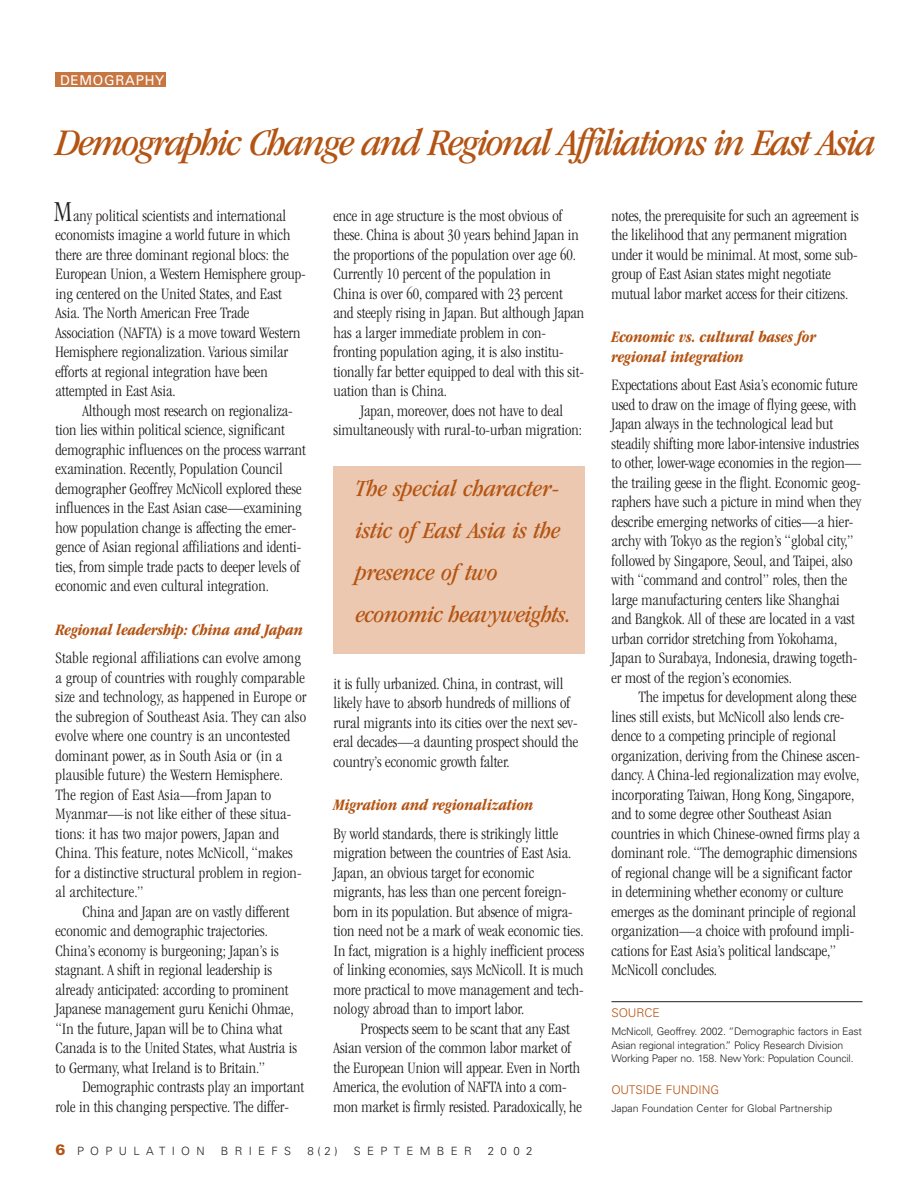
<style>
.page{position:relative;width:918px;height:1188px;background:#fff}
.page>*{position:absolute;margin:0;border:0;box-sizing:border-box;transform-origin:0 0}
.t1{font:39px "ITC Garamond MM It 405 440";letter-spacing:-.045em;color:#b45413;scale:1.06 1}
.t2{font:30px "ITC Garamond MM 300 400";color:#231f20}
.t3{font:24px/41.8px "ITC Garamond MM It 405 400";color:#b45413;scale:1.1 1}
.t4{font:16.5px/19.5px "ITC Garamond MM 300 400";color:#231f20}
.t5{font:16.5px/19.5px "ITC Garamond MM It 595 400";color:#b45413}
.t6{font:13.5px "Univers";letter-spacing:.055em;color:#fff}
.t7{font:300 12px "Univers";color:#b45413}
.t8{font:300 11.4px "Univers";letter-spacing:.555em;color:#231f20}
.t9{font:300 10.5px/13.5px "Univers";letter-spacing:-.015em;color:#231f20}
.s1{font-weight:900;font-size:15px;color:#b45413}
</style>
<div class="page">
<hr style="left:612px;top:1001px;width:250px;height:1px;background:#231f20">
<div style="left:333px;top:466px;width:252px;height:188px;background:#ebc8af"></div>
<div style="left:56px;top:72px;width:110px;height:15px;background:#c77641"></div>
<p class="t6" style="left:60px;top:75px;width:106px">DEMOGRAPHY</p>
<h1 class="t1" style="left:56px;top:128px;width:775px">Demographic Change and Regional Affiliations in East Asia</h1>
<h2 class="t2" style="left:54px;top:199px;width:20px">M</h2>
<p class="t4" style="left:612px;top:207px;width:249px">notes, the prerequisite for such an agreement is the likelihood that any permanent migration under it would be minimal. At most, some sub&shy;group of East Asian states might negotiate mutual labor market access for their citizens.</p>
<p class="t5" style="left:612px;top:328px;width:206px">Economic vs. cultural bases for regional integration</p>
<p class="t4" style="left:612px;top:376px;width:251px">Expectations about East Asia’s economic future used to draw on the image of flying geese, with Japan always in the technological lead but steadily shifting more labor-intensive industries to other, lower-wage economies in the region— the trailing geese in the flight. Economic geog&shy;raphers have such a picture in mind when they describe emerging networks of cities—a hier&shy;archy with Tokyo as the region’s “global city,” followed by Singapore, Seoul, and Taipei, also with “command and control” roles, then the large manufacturing centers like Shanghai and Bangkok. All of these are located in a vast urban corridor stretching from Yokohama, Japan to Surabaya, Indonesia, drawing togeth&shy;er most of the region’s economies.</p>
<p class="t4" style="left:612px;top:688px;width:250px;text-indent:27px">The impetus for development along these lines still exists, but McNicoll also lends cre&shy;dence to a competing principle of regional organization, deriving from the Chinese ascen&shy;dancy. A China-led regionalization may evolve, incorporating Taiwan, Hong Kong, Singapore, and to some degree other Southeast Asian countries in which Chinese-owned firms play a dominant role. “The demographic dimensions of regional change will be a significant factor in determining whether economy or culture emerges as the dominant principle of regional organization—a choice with profound impli&shy;cations for East Asia’s political landscape,” McNicoll concludes.</p>
<p class="t7" style="left:612px;top:1008px;width:50px">SOURCE</p>
<p class="t9" style="left:612px;top:1026px;width:252px">McNicoll, Geoffrey. 2002. “Demographic factors in East<br>Asian regional integration.” Policy Research Division<br>Working Paper no. 158. New York: Population Council.</p>
<p class="t7" style="left:612px;top:1085px;width:109px">OUTSIDE FUNDING</p>
<p class="t9" style="left:612px;top:1102px;width:222px">Japan Foundation Center for Global Partnership</p>
<p class="t4" style="left:334px;top:207px;width:252px">ence in age structure is the most obvious of these. China is about 30 years behind Japan in the proportions of the population over age 60.<br>Currently 10 percent of the population in China is over 60, compared with 23 percent and steeply rising in Japan. But although Japan has a larger immediate problem in con&shy;fronting population aging, it is also institu&shy;tionally far better equipped to deal with this sit&shy;uation than is China.</p>
<p class="t4" style="left:334px;top:402px;width:250px;text-align:center">Japan, moreover, does not have to deal simultaneously with rural-to-urban migration:</p>
<p class="t4" style="left:56px;top:207px;width:252px;text-indent:18px">any political scientists and international economists imagine a world future in which there are three dominant regional blocs: the European Union, a Western Hemisphere group&shy;ing centered on the United States, and East Asia. The North American Free Trade Association (NAFTA) is a move toward Western Hemisphere regionalization. Various similar efforts at regional integration have been attempted in East Asia.</p>
<p class="t4" style="left:56px;top:402px;width:252px;text-indent:27px">Although most research on regionaliza&shy;tion lies within political science, significant demographic influences on the process warrant examination. Recently, Population Council demographer Geoffrey McNicoll explored these influences in the East Asian case—examining how population change is affecting the emer&shy;gence of Asian regional affiliations and identi&shy;ties, from simple trade pacts to deeper levels of economic and even cultural integration.</p>
<p class="t5" style="left:56px;top:621px;width:249px">Regional leadership: China and Japan</p>
<p class="t4" style="left:56px;top:649px;width:252px">Stable regional affiliations can evolve among a group of countries with roughly comparable size and technology, as happened in Europe or the subregion of Southeast Asia. They can also evolve where one country is an uncontested dominant power, as in South Asia or (in a plausible future) the Western Hemisphere.<br>The region of East Asia—from Japan to Myanmar—is not like either of these situa&shy;tions: it has two major powers, Japan and China. This feature, notes McNicoll, “makes for a distinctive structural problem in region&shy;al architecture.”</p>
<p class="t4" style="left:56px;top:903px;width:243px;text-indent:27px">China and Japan are on vastly different economic and demographic trajectories.<br>China’s economy is burgeoning; Japan’s is stagnant. A shift in regional leadership is already anticipated: according to prominent Japanese management guru Kenichi Ohmae, “In the future, Japan will be to China what Canada is to the United States, what Austria is to Germany, what Ireland is to Britain.”</p>
<p class="t4" style="left:56px;top:1078px;width:250px;text-indent:27px">Demographic contrasts play an important role in this changing perspective. The differ-</p>
<h3 class="t3" style="left:356px;top:469px;width:197px">The special character&shy;istic of East Asia is the presence of two economic heavyweights.</h3>
<p class="t4" style="left:334px;top:675px;width:246px">it is fully urbanized. China, in contrast, will likely have to absorb hundreds of millions of rural migrants into its cities over the next sev&shy;eral decades—a daunting prospect should the country’s economic growth falter.</p>
<p class="t5" style="left:334px;top:796px;width:202px">Migration and regionalization</p>
<p class="t4" style="left:334px;top:825px;width:252px">By world standards, there is strikingly little migration between the countries of East Asia.<br>Japan, an obvious target for economic migrants, has less than one percent foreign&shy;born in its population. But absence of migra&shy;tion need not be a mark of weak economic ties.<br>In fact, migration is a highly inefficient process of linking economies, says McNicoll. It is much more practical to move management and tech&shy;nology abroad than to import labor.</p>
<p class="t4" style="left:334px;top:1020px;width:250px;text-indent:27px">Prospects seem to be scant that any East Asian version of the common labor market of the European Union will appear. Even in North America, the evolution of NAFTA into a com&shy;mon market is firmly resisted. Paradoxically, he</p>
<p class="t8" style="left:56px;top:1147px;width:151px"><span class="s1">6</span> POPULATION</p>
<p class="t8" style="left:221px;top:1147px;width:72px">BRIEFS</p>
<p class="t8" style="left:307px;top:1147px;width:32px">8(2)</p>
<p class="t8" style="left:354px;top:1147px;width:119px">SEPTEMBER</p>
<p class="t8" style="left:488px;top:1147px;width:46px">2002</p>
</div>
